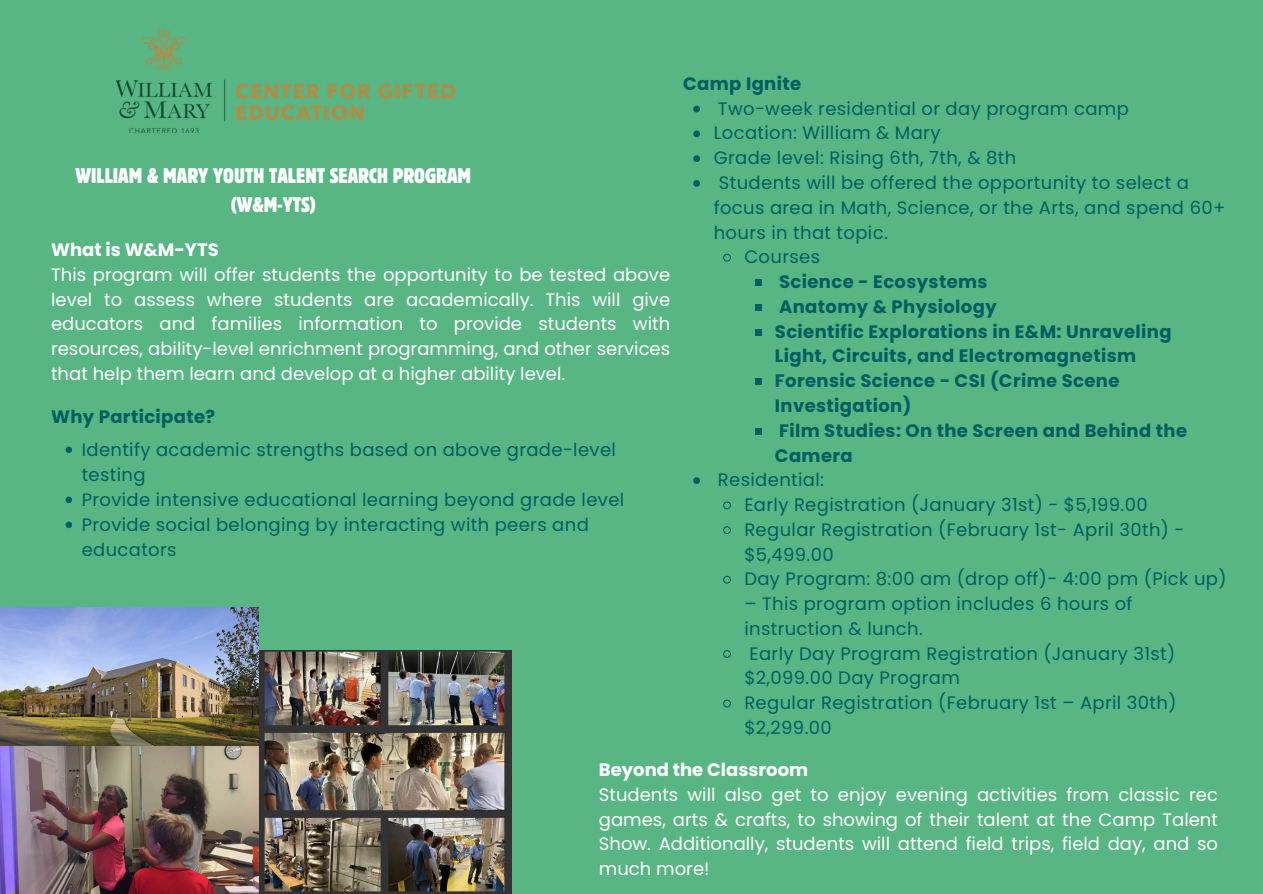
<style>
.page{position:relative;width:1263px;height:894px;background:#fff}
.page>*{position:absolute;margin:0;border:0;box-sizing:border-box;transform-origin:0 0}
.t1{font:condensed 21px/29.2px "Block W1 G";color:#fff;text-align:center}
.t2{font:18px/24.8px "Poppins";letter-spacing:.02em;color:#035d61}
.t3{font:18px/24.8px "Poppins";color:#fff;text-align:justify}
.t4{font:700 18px/24.8px "Poppins";letter-spacing:.02em;color:#035d61}
.t5{font:700 18px "Poppins";color:#fff}
</style>
<div class="page">
<div style="left:0;top:0;width:1263px;height:893px;background:#58b684"></div>
<img style="left:259px;top:650px;width:252px;height:243px">
<img style="left:117px;top:28px;width:337px;height:105px">
<img style="left:0;top:607px;width:259px;height:286px">
<svg style="left:66px;top:446px;width:6px;height:7px"></svg>
<svg style="left:66px;top:496px;width:6px;height:7px"></svg>
<svg style="left:66px;top:521px;width:6px;height:7px"></svg>
<svg style="left:693px;top:106px;width:7px;height:6px"></svg>
<svg style="left:693px;top:130px;width:7px;height:7px"></svg>
<svg style="left:693px;top:155px;width:7px;height:7px"></svg>
<svg style="left:693px;top:180px;width:7px;height:7px"></svg>
<svg style="left:723px;top:253px;width:8px;height:9px"></svg>
<div style="left:755px;top:279px;width:7px;height:7px;background:#035d61"></div>
<div style="left:755px;top:304px;width:7px;height:6px;background:#035d61"></div>
<div style="left:755px;top:328px;width:7px;height:7px;background:#035d61"></div>
<div style="left:755px;top:378px;width:7px;height:7px;background:#035d61"></div>
<div style="left:755px;top:427px;width:7px;height:7px;background:#035d61"></div>
<svg style="left:693px;top:477px;width:7px;height:7px"></svg>
<svg style="left:723px;top:501px;width:8px;height:9px"></svg>
<svg style="left:723px;top:526px;width:8px;height:8px"></svg>
<svg style="left:723px;top:575px;width:8px;height:9px"></svg>
<svg style="left:723px;top:650px;width:8px;height:8px"></svg>
<svg style="left:723px;top:699px;width:8px;height:9px"></svg>
<p class="t4" style="left:683px;top:71px;width:120px">Camp Ignite</p>
<p class="t2" style="left:718px;top:96px;width:412px">Two-week residential or day program camp</p>
<p class="t2" style="left:714px;top:121px;width:228px">Location: William &amp; Mary</p>
<p class="t2" style="left:714px;top:145px;width:304px">Grade level: Rising 6th, 7th, &amp; 8th</p>
<p class="t2" style="left:714px;top:170px;width:513px">Students will be offered the opportunity to select a focus area in Math, Science, or the Arts, and spend 60+ hours in that topic.</p>
<p class="t2" style="left:744px;top:244px;width:77px">Courses</p>
<p class="t4" style="left:779px;top:269px;width:210px">Science - Ecosystems</p>
<h1 class="t4" style="left:779px;top:294px;width:219px">Anatomy &amp; Physiology</h1>
<p class="t4" style="left:775px;top:319px;width:398px">Scientific Explorations in E&amp;M: Unraveling<br>Light, Circuits, and Electromagnetism</p>
<p class="t4" style="left:775px;top:368px;width:346px">Forensic Science - CSI (Crime Scene<br>Investigation)</p>
<h2 class="t4" style="left:775px;top:418px;width:414px">Film Studies: On the Screen and Behind the<br>Camera</h2>
<p class="t2" style="left:718px;top:467px;width:108px">Residential:</p>
<p class="t2" style="left:744px;top:492px;width:405px">Early Registration (January 31st) - $5,199.00</p>
<p class="t2" style="left:744px;top:517px;width:442px">Regular Registration (February 1st- April 30th) - $5,499.00</p>
<p class="t2" style="left:744px;top:566px;width:484px">Day Program: 8:00 am (drop off)- 4:00 pm (Pick up)</p>
<p class="t2" style="left:744px;top:591px;width:390px">– This program option includes 6 hours of instruction &amp; lunch.</p>
<p class="t2" style="left:744px;top:640px;width:432px">Early Day Program Registration (January 31st) $2,099.00 Day Program</p>
<p class="t2" style="left:744px;top:690px;width:434px">Regular Registration (February 1st – April 30th) $2,299.00</p>
<p class="t5" style="left:599px;top:756px;width:211px">Beyond the Classroom</p>
<p class="t3" style="left:599px;top:781px;width:621px">Students will also get to enjoy evening activities from classic rec games, arts &amp; crafts, to showing of their talent at the Camp Talent Show. Additionally, students will attend field trips, field day, and so much more!</p>
<p class="t1" style="left:75px;top:160px;width:397px">WILLIAM &amp; MARY YOUTH TALENT SEARCH PROGRAM (W&amp;M-YTS)</p>
<p class="t5" style="left:51px;top:237px;width:169px">What is W&amp;M-YTS</p>
<p class="t3" style="left:51px;top:262px;width:621px">This program will offer students the opportunity to be tested above level to assess where students are academically. This will give educators and families information to provide students with resources, ability-level enrichment programming, and other services that help them learn and develop at a higher ability level.</p>
<p class="t4" style="left:51px;top:404px;width:166px">Why Participate?</p>
<p class="t2" style="left:82px;top:437px;width:536px">Identify academic strengths based on above grade-level testing</p>
<p class="t2" style="left:82px;top:487px;width:544px">Provide intensive educational learning beyond grade level</p>
<p class="t2" style="left:82px;top:512px;width:509px">Provide social belonging by interacting with peers and educators</p>
</div>
